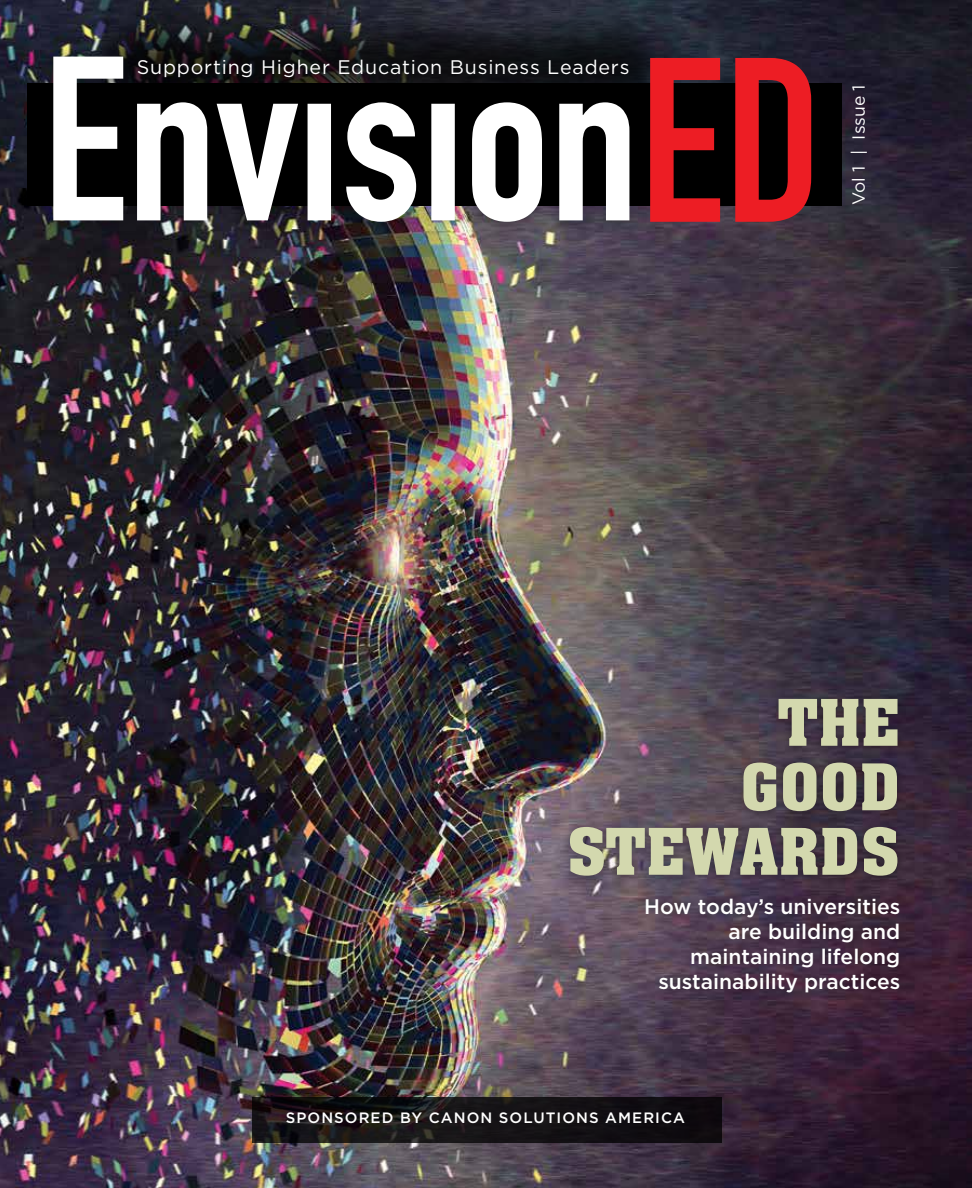
<style>
.page{position:relative;width:972px;height:1188px;background:#fff}
.page>*{position:absolute;margin:0;border:0;box-sizing:border-box;transform-origin:0 0}
.t1{font:600 70.2px/64.5px "Neue Aachen Std";color:#d3d8ae;text-align:right}
.t2{font:500 21px/25.2px "Gotham";color:#fff;text-align:right}
.t3{font:19.65px "Gotham";letter-spacing:.04em;color:#fff}
.t4{font:17.55px "Gotham";color:#fff}
.t5{font:500 15px "Gotham";letter-spacing:.07em;color:#fff}
</style>
<div class="page">
<img style="left:0;top:0;width:972px;height:1188px">
<div style="left:83px;top:3px;width:601px;height:129px;background:#000;opacity:.78"></div>
<div style="left:27px;top:83px;width:815px;height:122px;background:#000"></div>
<div style="left:38px;top:41px;width:606px;height:196px;background:#000;opacity:.35"></div>
<svg style="left:53px;top:57px;width:576px;height:165px"></svg>
<svg style="left:650px;top:58px;width:161px;height:164px"></svg>
<div style="left:638px;top:890px;width:269px;height:110px;background:#000;opacity:.35"></div>
<div style="left:562px;top:690px;width:345px;height:195px;background:#000;opacity:.35"></div>
<svg style="left:252px;top:1097px;width:470px;height:46px;fill:#141214"></svg>
<p class="t3" style="left:137px;top:54px;width:494px">Supporting Higher Education Business Leaders</p>
<p class="t4" style="left:847px;top:205px;width:122px;rotate:-90deg">Vol 1 | Issue 1</p>
<h1 class="t1" style="left:567px;top:692px;width:335px">THE<br>GOOD<br>STEWARDS</h1>
<p class="t2" style="left:644px;top:893px;width:257px">How today’s universities are building and maintaining lifelong sustainability practices</p>
<p class="t5" style="left:286px;top:1108px;width:401px">SPONSORED BY CANON SOLUTIONS AMERICA</p>
</div>
